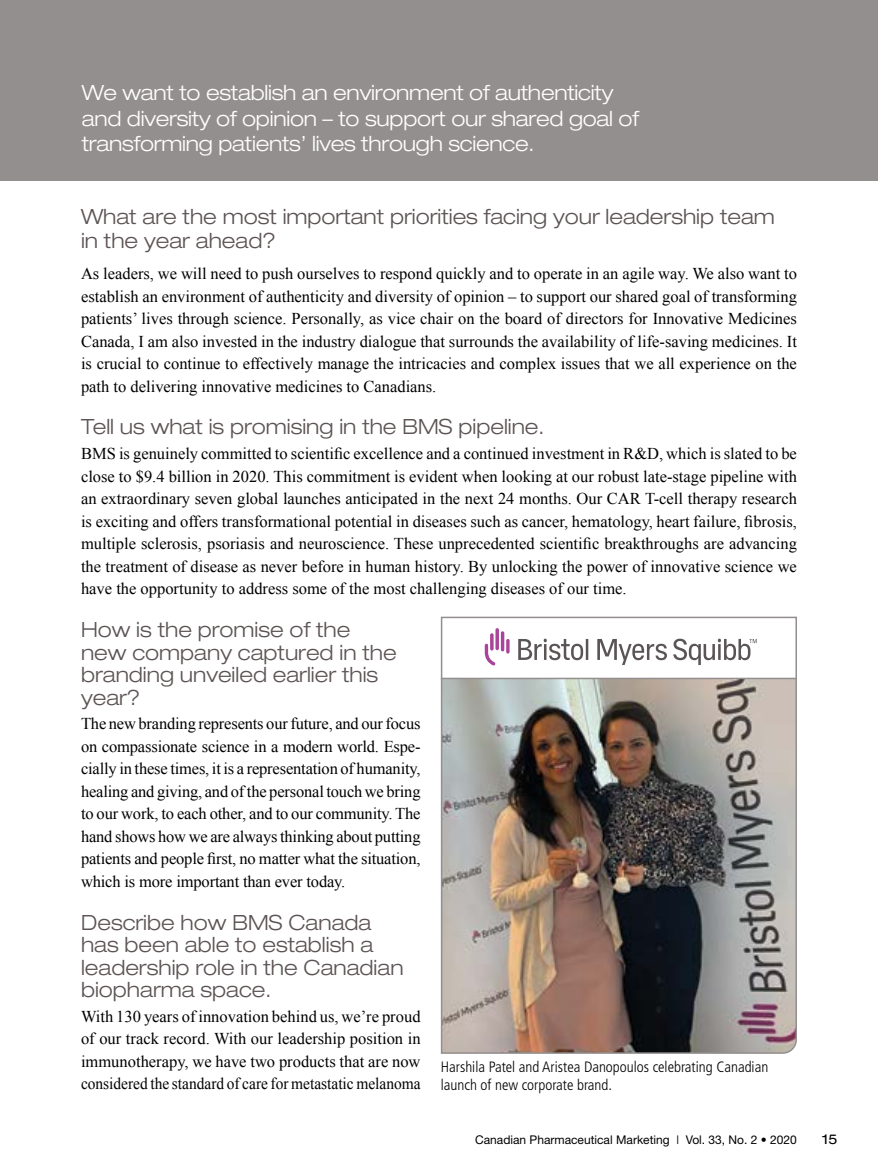
<style>
.page{position:relative;width:878px;height:1175px;background:#fff}
.page>*{position:absolute;margin:0;border:0;box-sizing:border-box;transform-origin:0 0}
.t1{font:300 expanded 21px/22.5px "Helvetica Neue LT Std";color:#5c5353}
.t2{font:300 expanded 21px/25.5px "Helvetica Neue LT Std";letter-spacing:-.01em;color:#fff}
.t3{font:16.5px/22.5px "Times New Roman";color:#000;text-align:justify}
.t4{font:300 condensed 15px/18px "Frutiger";color:#000}
.t5{font:expanded 13.5px "Helvetica Neue LT Std";color:#000}
.t6{font:12px "Helvetica Neue LT Std";color:#000}
.s1{font-weight:300}
</style>
<div class="page">
<div style="left:0;top:0;width:878px;height:181px;background:#938f8e"></div>
<svg style="left:485px;top:628px;width:24px;height:37px"></svg>
<svg style="left:518px;top:638px;width:238px;height:27px"></svg>
<div style="left:441px;top:616px;width:356px;height:64px;border:2px solid #938f8e"></div>
<img style="left:440px;top:677px;width:357px;height:377px">
<p class="t2" style="left:82px;top:80px;width:558px">We want to establish an environment of authenticity and diversity of opinion – to support our shared goal of transforming patients’ lives through science.</p>
<p class="t1" style="left:81px;top:204px;width:695px;line-height:24px">What are the most important priorities facing your leadership team in the year ahead?</p>
<p class="t3" style="left:81px;top:262px;width:717px">As leaders, we will need to push ourselves to respond quickly and to operate in an agile way. We also want to establish an environment of authenticity and diversity of opinion – to support our shared goal of transforming patients’ lives through science. Personally, as vice chair on the board of directors for Innovative Medicines Canada, I am also invested in the industry dialogue that surrounds the availability of life-saving medicines. It is crucial to continue to effectively manage the intricacies and complex issues that we all experience on the path to delivering innovative medicines to Canadians.</p>
<p class="t1" style="left:81px;top:415px;width:465px">Tell us what is promising in the BMS pipeline.</p>
<p class="t3" style="left:81px;top:442px;width:717px">BMS is genuinely committed to scientific excellence and a continued investment in R&amp;D, which is slated to be close to $9.4 billion in 2020. This commitment is evident when looking at our robust late-stage pipeline with an extraordinary seven global launches anticipated in the next 24 months. Our CAR T-cell therapy research is exciting and offers transformational potential in diseases such as cancer, hematology, heart failure, fibrosis, multiple sclerosis, psoriasis and neuroscience. These unprecedented scientific breakthroughs are advancing the treatment of disease as never before in human history. By unlocking the power of innovative science we have the opportunity to address some of the most challenging diseases of our time.</p>
<p class="t1" style="left:81px;top:618px;width:317px">How is the promise of the new company captured in the branding unveiled earlier this year?</p>
<p class="t3" style="left:81px;top:712px;width:341px">The new branding represents our future, and our focus on compassionate science in a modern world. Espe&shy;cially in these times, it is a representation of humanity, healing and giving, and of the personal touch we bring to our work, to each other, and to our community. The hand shows how we are always thinking about putting patients and people first, no matter what the situation, which is more important than ever today.</p>
<p class="t1" style="left:81px;top:910px;width:324px">Describe how BMS Canada has been able to establish a leadership role in the Canadian biopharma space.</p>
<p class="t3" style="left:81px;top:1004px;width:341px">With 130 years of innovation behind us, we’re proud of our track record. With our leadership position in immunotherapy, we have two products that are now considered the standard of care for metastatic melanoma</p>
<p class="t4" style="left:441px;top:1057px;width:329px">Harshila Patel and Aristea Danopoulos celebrating Canadian launch of new corporate brand.</p>
<p class="t6" style="left:475px;top:1132px;width:323px">Canadian Pharmaceutical Marketing <span class="s1">I</span> Vol. 33, No. 2 • 2020</p>
<p class="t5" style="left:822px;top:1130px;width:17px">15</p>
</div>
